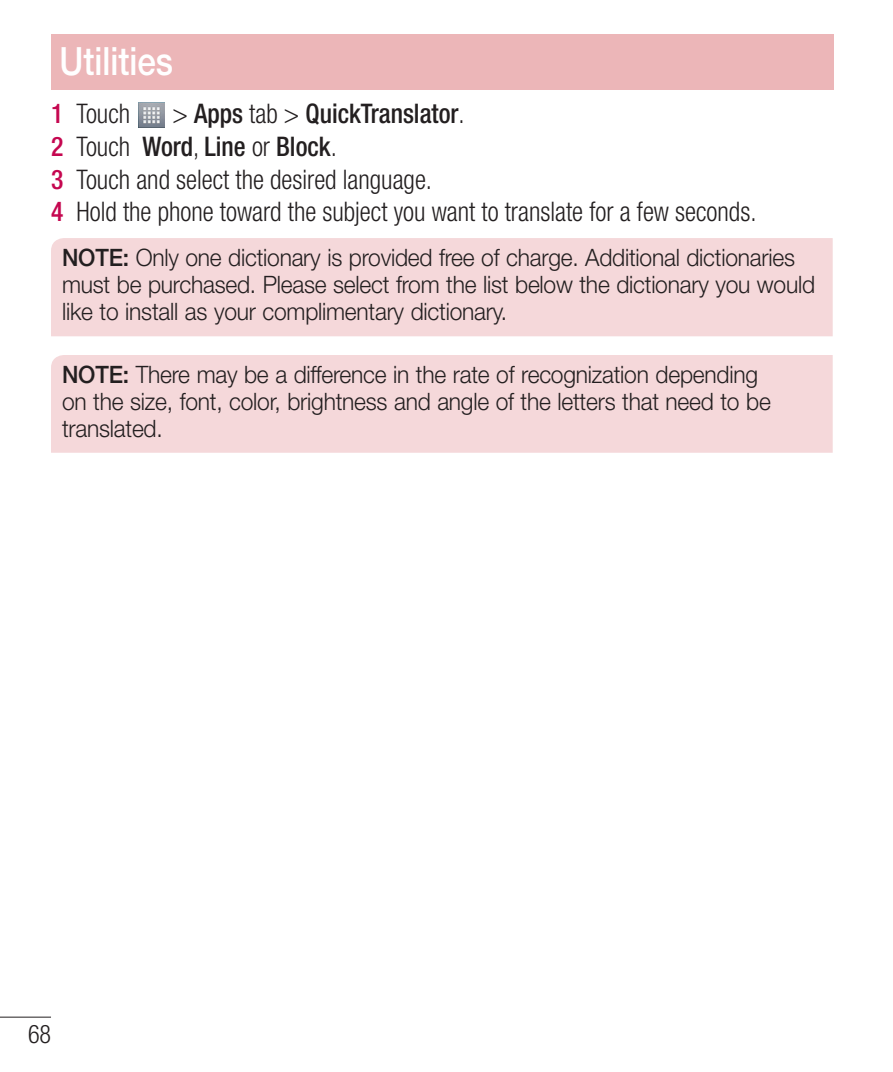
<style>
.page{position:relative;width:893px;height:1072px;background:#fff}
.page>*{position:absolute;margin:0;border:0;box-sizing:border-box;transform-origin:0 0}
.t1{font:500 39px "Helvetica Neue LT Pro";color:#fff;scale:.85 1}
.t2{font:300 condensed 27px/32.7px "Helvetica Neue LT Pro";color:#231f20;scale:.95 1}
.t3{font:300 condensed 25.5px "Helvetica Neue LT Pro";color:#231f20;scale:.95 1}
.t4{font:300 24px/27px "Helvetica Neue LT Pro";letter-spacing:-.01em;color:#231f20;scale:.95 1}
.s1{font-weight:500;color:#c50750}
.s2{font-weight:500}
</style>
<div class="page">
<hr style="left:0;top:1016px;width:51px;height:1px;background:#231f20">
<div style="left:51px;top:34px;width:782px;height:55px;background:#ecb6b8"></div>
<img style="left:139px;top:102px;width:25px;height:26px">
<div style="left:51px;top:238px;width:782px;height:98px;background:#f5d8da"></div>
<div style="left:51px;top:355px;width:782px;height:98px;background:#f5d8da"></div>
<h1 class="t1" style="left:60px;top:47px;width:135px">Utilities</h1>
<p class="t2" style="left:51px;top:100px;width:85px"><span class="s1">1</span> Touch</p>
<p class="t2" style="left:51px;top:100px;width:744px;text-indent:122px">&gt; <span class="s2">Apps</span> tab &gt; <span class="s2">QuickTranslator</span>.<br><span class="s1">2</span> Touch <span class="s2">Word</span>, <span class="s2">Line</span> or <span class="s2">Block</span>.<br><span class="s1">3</span> Touch and select the desired language.<br><span class="s1">4</span> Hold the phone toward the subject you want to translate for a few seconds.</p>
<p class="t4" style="left:62px;top:247px;width:794px"><span class="s2">NOTE:</span> Only one dictionary is provided free of charge. Additional dictionaries must be purchased. Please select from the list below the dictionary you would like to install as your complimentary dictionary.</p>
<p class="t4" style="left:62px;top:363px;width:748px"><span class="s2">NOTE:</span> There may be a difference in the rate of recognization depending on the size, font, color, brightness and angle of the letters that need to be translated.</p>
<p class="t3" style="left:28px;top:1025px;width:26px">68</p>
</div>
